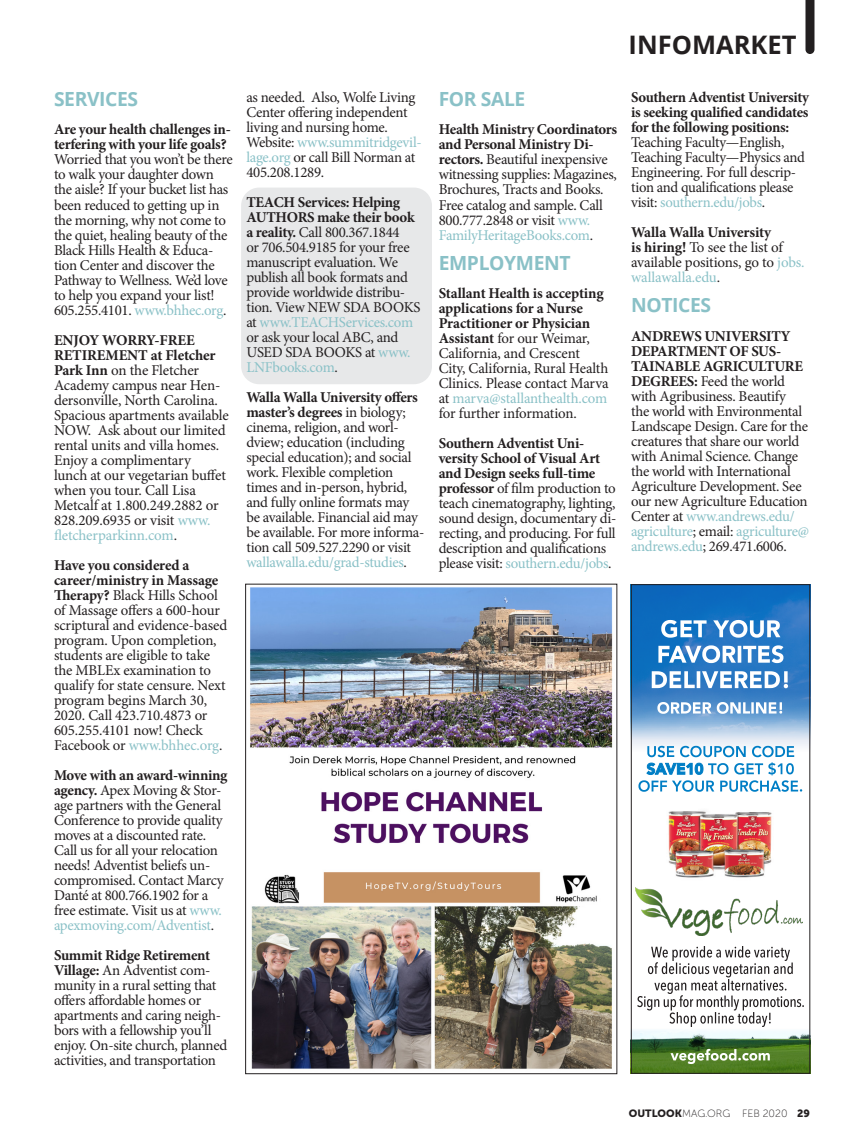
<style>
.page{position:relative;width:864px;height:1148px;background:#fff}
.page>*{position:absolute;margin:0;border:0;box-sizing:border-box;transform-origin:0 0}
.t1{font:700 25.5px "Open Sans";color:#231f20}
.Classifieds_Obits_He{font:700 19.5px "Open Sans";letter-spacing:-.02em;color:#8ac1c7}
.Classifieds_Obits_Te{font:15px/15px "Minion Pro";letter-spacing:-.02em;color:#231f20}
.t2{font:10.5px "Museo Sans 100";color:#231f20}
.s1{font-weight:700}
.s2{color:#8ac1c7}
.s3{font-family:"Museo Sans 900"}
</style>
<div class="page">
<svg style="left:806px;top:0;width:8px;height:54px"></svg>
<div style="left:241px;top:188px;width:191px;height:196px;background:#e7e8e9;border-radius:18px"></div>
<img style="left:644px;top:791px;width:137px;height:87px">
<svg style="left:633px;top:586px;width:175px;height:161px;background:#478bcb"></svg>
<img style="left:633px;top:1030px;width:175px;height:11px">
<svg style="left:633px;top:1041px;width:175px;height:30px;background:#406f23"></svg>
<img style="left:636px;top:888px;width:166px;height:47px">
<div style="left:631px;top:584px;width:179px;height:489px;border:1px solid #231f20"></div>
<svg style="left:657px;top:702px;width:125px;height:12px"></svg>
<svg style="left:652px;top:671px;width:136px;height:17px"></svg>
<svg style="left:658px;top:645px;width:125px;height:18px"></svg>
<svg style="left:661px;top:620px;width:119px;height:17px"></svg>
<svg style="left:637px;top:946px;width:167px;height:81px"></svg>
<svg style="left:671px;top:1048px;width:99px;height:16px"></svg>
<svg style="left:638px;top:745px;width:164px;height:46px"></svg>
<img style="left:250px;top:587px;width:363px;height:482px">
<p class="Classifieds_Obits_He" style="left:54px;top:85px;width:86px">SERVICES</p>
<p class="Classifieds_Obits_Te" style="left:54px;top:122px;width:180px"><span class="s1">Are your health challenges in&shy;terfering with your life goals?<br></span>Worried that you won’t be there to walk your daughter down the aisle? If your bucket list has been reduced to getting up in the morning, why not come to the quiet, healing beauty of the<br>Black Hills Health &amp; Educa&shy;tion Center and discover the<br>Pathway to Wellness. We’d love to help you expand your list!<br>605.255.4101. <span class="s2">www.bhhec.org</span>.</p>
<p class="Classifieds_Obits_Te" style="left:54px;top:332px;width:176px"><span class="s1">ENJOY WORRY-FREE<br>RETIREMENT at Fletcher<br>Park Inn</span> on the Fletcher<br>Academy campus near Hen&shy;dersonville, North Carolina.<br>Spacious apartments available<br>NOW. Ask about our limited rental units and villa homes.<br>Enjoy a complimentary<br>lunch at our vegetarian buffet when you tour. Call Lisa<br>Metcalf at 1.800.249.2882 or<br>828.209.6935 or visit <span class="s2">www. fletcherparkinn.com</span>.</p>
<p class="Classifieds_Obits_Te" style="left:54px;top:557px;width:175px"><span class="s1">Have you considered a career/ministry in Massage<br>Therapy?</span> Black Hills School of Massage offers a 600-hour scriptural and evidence-based program. Upon completion, students are eligible to take the MBLEx examination to qualify for state censure. Next program begins March 30,<br>2020. Call 423.710.4873 or<br>605.255.4101 now! Check<br>Facebook or <span class="s2">www.bhhec.org</span>.</p>
<p class="Classifieds_Obits_Te" style="left:54px;top:767px;width:175px"><span class="s1">Move with an award-winning agency.</span> Apex Moving &amp; Stor&shy;age partners with the General<br>Conference to provide quality moves at a discounted rate.<br>Call us for all your relocation needs! Adventist beliefs un&shy;compromised. Contact Marcy<br>Danté at 800.766.1902 for a free estimate. Visit us at <span class="s2">www. apexmoving.com/Adventist</span>.</p>
<p class="Classifieds_Obits_Te" style="left:54px;top:947px;width:175px"><span class="s1">Summit Ridge Retirement<br>Village:</span> An Adventist com&shy;munity in a rural setting that offers affordable homes or apartments and caring neigh&shy;bors with a fellowship you’ll enjoy. On-site church, planned activities, and transportation</p>
<p class="Classifieds_Obits_Te" style="left:246px;top:90px;width:177px">as needed. Also, Wolfe Living<br>Center offering independent living and nursing home.<br>Website: <span class="s2">www.summitridgevil&shy;lage.org</span> or call Bill Norman at<br>405.208.1289.</p>
<p class="Classifieds_Obits_Te" style="left:246px;top:195px;width:176px"><span class="s1">TEACH Services: Helping<br>AUTHORS make their book a reality.</span> Call 800.367.1844<br>or 706.504.9185 for your free manuscript evaluation. We publish all book formats and provide worldwide distribu&shy;tion. View NEW SDA BOOKS at <span class="s2">www.TEACHServices.com </span>or ask your local ABC, and<br>USED SDA BOOKS at <span class="s2">www.<br>LNFbooks.com</span>.</p>
<p class="Classifieds_Obits_Te" style="left:246px;top:390px;width:180px"><span class="s1">Walla Walla University offers master’s degrees</span> in biology; cinema, religion, and worl&shy;dview; education (including special education); and social work. Flexible completion times and in-person, hybrid, and fully online formats may be available. Financial aid may be available. For more informa&shy;tion call 509.527.2290 or visit <span class="s2">wallawalla.edu/grad-studies</span>.</p>
<h1 class="t1" style="left:629px;top:27px;width:169px">INFOMARKET</h1>
<p class="Classifieds_Obits_He" style="left:439px;top:85px;width:88px">FOR SALE</p>
<p class="Classifieds_Obits_Te" style="left:439px;top:122px;width:180px"><span class="s1">Health Ministry Coordinators and Personal Ministry Di&shy;rectors.</span> Beautiful inexpensive witnessing supplies: Magazines,<br>Brochures, Tracts and Books.<br>Free catalog and sample. Call<br>800.777.2848 or visit <span class="s2">www.<br>FamilyHeritageBooks.com</span>.</p>
<p class="Classifieds_Obits_He" style="left:439px;top:249px;width:133px">EMPLOYMENT</p>
<p class="Classifieds_Obits_Te" style="left:439px;top:286px;width:171px"><span class="s1">Stallant Health is accepting applications for a Nurse<br>Practitioner or Physician<br>Assistant</span> for our Weimar,<br>California, and Crescent<br>City, California, Rural Health<br>Clinics. Please contact Marva at <span class="s2">marva@stallanthealth.com </span>for further information.</p>
<p class="Classifieds_Obits_Te" style="left:439px;top:436px;width:179px"><span class="s1">Southern Adventist Uni&shy;versity School of Visual Art and Design seeks full-time professor</span> of film production to teach cinematography, lighting, sound design, documentary di&shy;recting, and producing. For full description and qualifications please visit: <span class="s2">southern.edu/jobs</span>.</p>
<p class="Classifieds_Obits_Te" style="left:631px;top:90px;width:179px"><span class="s1">Southern Adventist University is seeking qualified candidates for the following positions:<br></span>Teaching Faculty—English,<br>Teaching Faculty—Physics and<br>Engineering. For full descrip&shy;tion and qualifications please visit: <span class="s2">southern.edu/jobs</span>.</p>
<p class="Classifieds_Obits_Te" style="left:631px;top:225px;width:175px"><span class="s1">Walla Walla University<br>is hiring!</span> To see the list of available positions, go to <span class="s2">jobs. wallawalla.edu</span>.</p>
<p class="Classifieds_Obits_He" style="left:631px;top:291px;width:82px">NOTICES</p>
<p class="Classifieds_Obits_Te" style="left:631px;top:328px;width:179px"><span class="s1">ANDREWS UNIVERSITY<br>DEPARTMENT OF SUS-<br>TAINABLE AGRICULTURE<br>DEGREES:</span> Feed the world with Agribusiness. Beautify<br>the world with Environmental<br>Landscape Design. Care for the creatures that share our world with Animal Science. Change the world with International<br>Agriculture Development. See our new Agriculture Education<br>Center at <span class="s2">www.andrews.edu/ agriculture</span>; email: <span class="s2">agriculture@ andrews.edu</span>; 269.471.6006.</p>
<p class="t2" style="left:629px;top:1107px;width:183px"><span class="s3">OUTLOOK</span>MAG.ORG FEB 2020 <span class="s3">29</span></p>
</div>
